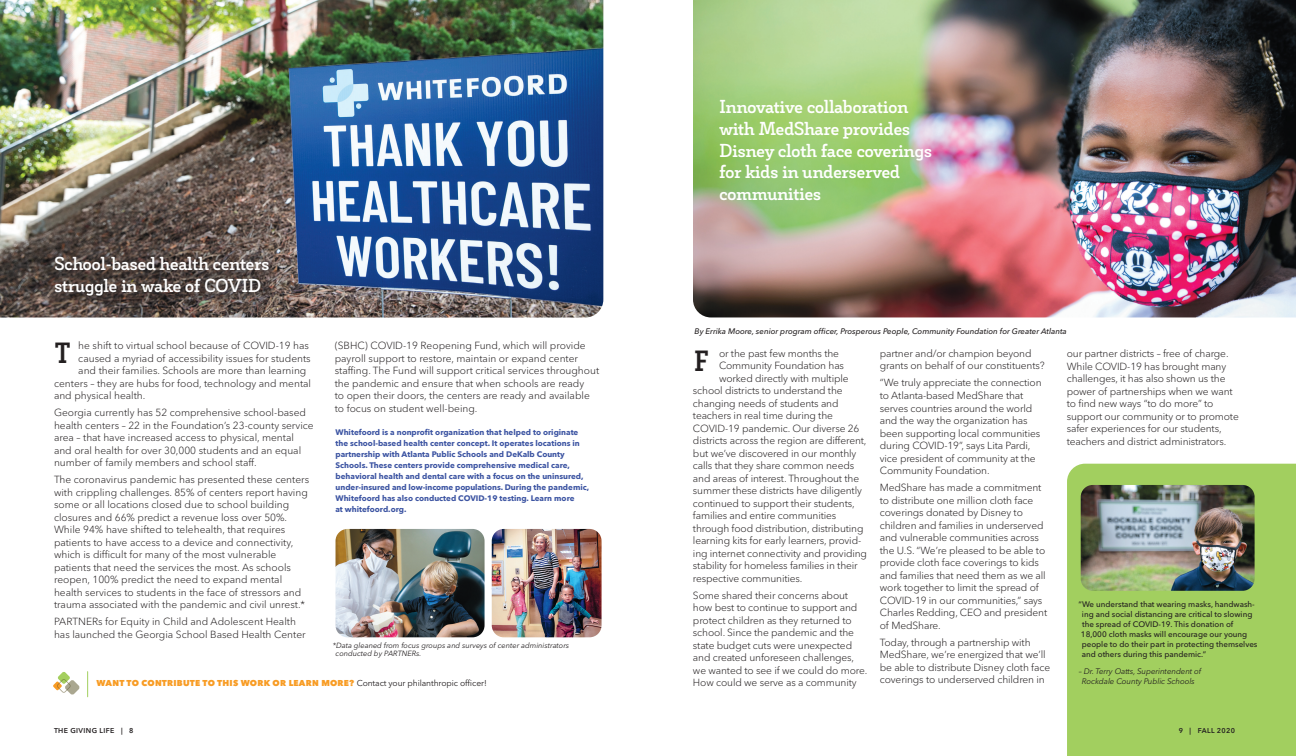
<style>
.page{position:relative;width:1296px;height:756px;background:#fff}
.page>*{position:absolute;margin:0;border:0;box-sizing:border-box;transform-origin:0 0}
.t1{font:700 28px "Decour Cnd";color:#231f20}
.t2{font:700 18px/21.6px "Decour";letter-spacing:-.03em;color:#fff}
.t3{font:300 10.2px/12.5px "Avenir Next LT Pro";letter-spacing:-.01em;color:#231f20}
.t4{font:800 8.5px "Avenir Next LT Pro";letter-spacing:.025em;color:#f89c24}
.t5{font:700 8px/11px "Avenir Next LT Pro";color:#3c54a2}
.t6{font:500 8px/10px "Avenir Next LT Pro";color:#231f20}
.t7{font:italic 500 8px "Avenir Next LT Pro";color:#231f20}
.t8{font:italic 8px/10px "Avenir Next LT Pro";letter-spacing:-.01em;color:#231f20;text-align:center}
.t9{font:italic 7.5px/8.5px "Avenir Next LT Pro";color:#231f20}
.t10{font:600 7px "Avenir Next LT Pro";letter-spacing:.05em;color:#231f20}
.s1{font-weight:400;color:#231f20}
</style>
<div class="page">
<img style="left:0;top:0;width:603px;height:318px">
<img style="left:693px;top:0;width:603px;height:317px">
<div style="left:1067px;top:464px;width:229px;height:292px;background:#a2cf5f"></div>
<div style="left:57px;top:258px;width:224px;height:49px;background:#231f20;opacity:.48"></div>
<svg style="left:53px;top:672px;width:27px;height:23px"></svg>
<svg style="left:87px;top:672px;width:1px;height:25px"></svg>
<img style="left:1081px;top:485px;width:174px;height:106px">
<img style="left:336px;top:529px;width:149px;height:108px">
<img style="left:492px;top:529px;width:110px;height:108px">
<h2 class="t2" style="left:54px;top:253px;width:217px">School-based health centers struggle in wake of COVID</h2>
<p class="t3" style="left:78px;top:339px;width:232px">he shift to virtual school because of COVID-19 has</p>
<p class="t3" style="left:78px;top:352px;width:234px">caused a myriad of accessibility issues for students</p>
<p class="t3" style="left:78px;top:364px;width:230px">and their families. Schools are more than learning</p>
<p class="t3" style="left:54px;top:377px;width:259px">centers – they are hubs for food, technology and mental</p>
<p class="t3" style="left:54px;top:389px;width:93px">and physical health.</p>
<p class="t3" style="left:54px;top:406px;width:261px">Georgia currently has 52 comprehensive school-based health centers – 22 in the Foundation’s 23-county service area – that have increased access to physical, mental and oral health for over 30,000 students and an equal number of family members and school staff.</p>
<p class="t3" style="left:54px;top:473px;width:257px">The coronavirus pandemic has presented these centers with crippling challenges. 85% of centers report having some or all locations closed due to school building closures and 66% predict a revenue loss over 50%.<br>While 94% have shifted to telehealth, that requires patients to have access to a device and connectivity, which is difficult for many of the most vulnerable patients that need the services the most. As schools reopen, 100% predict the need to expand mental health services to students in the face of stressors and trauma associated with the pandemic and civil unrest.*</p>
<p class="t3" style="left:54px;top:615px;width:253px">PARTNERs for Equity in Child and Adolescent Health has launched the Georgia School Based Health Center</p>
<h1 class="t1" style="left:55px;top:335px;width:17px">T</h1>
<p class="t3" style="left:335px;top:339px;width:266px">(SBHC) COVID-19 Reopening Fund, which will provide payroll support to restore, maintain or expand center staffing. The Fund will support critical services throughout the pandemic and ensure that when schools are ready<br>to open their doors, the centers are ready and available to focus on student well-being.</p>
<p class="t5" style="left:336px;top:426px;width:255px">Whitefoord is a nonprofit organization that helped to originate the school-based health center concept. It operates locations in partnership with Atlanta Public Schools and DeKalb County Schools. These centers provide comprehensive medical care, behavioral health and dental care with a focus on the uninsured, under-insured and low-income populations. During the pandemic, Whitefoord has also conducted COVID-19 testing. Learn more<br>at whitefoord.org.</p>
<p class="t9" style="left:336px;top:641px;width:235px;text-indent:-3px">*Data gleaned from focus groups and surveys of center administrators conducted by PARTNERs.</p>
<p class="t4" style="left:96px;top:678px;width:392px">WANT TO CONTRIBUTE TO THIS WORK OR LEARN MORE? <span class="s1">Contact your philanthropic officer!</span></p>
<h2 class="t2" style="left:719px;top:96px;width:215px">Innovative collaboration with MedShare provides<br>Disney cloth face coverings for kids in underserved communities</h2>
<p class="t7" style="left:695px;top:326px;width:374px">By Errika Moore, senior program officer, Prosperous People, Community Foundation for Greater Atlanta</p>
<p class="t3" style="left:719px;top:347px;width:122px">or the past few months the</p>
<p class="t3" style="left:719px;top:360px;width:127px">Community Foundation has</p>
<p class="t3" style="left:719px;top:372px;width:131px">worked directly with multiple</p>
<p class="t3" style="left:693px;top:385px;width:151px">school districts to understand the</p>
<p class="t3" style="left:693px;top:397px;width:147px">changing needs of students and</p>
<p class="t3" style="left:693px;top:410px;width:142px">teachers in real time during the</p>
<p class="t3" style="left:693px;top:422px;width:168px">COVID-19 pandemic. Our diverse 26</p>
<p class="t3" style="left:693px;top:435px;width:175px">districts across the region are different,</p>
<p class="t3" style="left:693px;top:447px;width:165px">but we’ve discovered in our monthly</p>
<p class="t3" style="left:693px;top:460px;width:163px">calls that they share common needs</p>
<p class="t3" style="left:693px;top:472px;width:168px">and areas of interest. Throughout the</p>
<p class="t3" style="left:693px;top:485px;width:170px">summer these districts have diligently</p>
<p class="t3" style="left:693px;top:497px;width:163px">continued to support their students,</p>
<p class="t3" style="left:693px;top:510px;width:145px">families and entire communities</p>
<p class="t3" style="left:693px;top:522px;width:172px">through food distribution, distributing</p>
<p class="t3" style="left:693px;top:535px;width:170px">learning kits for early learners, provid-</p>
<p class="t3" style="left:693px;top:547px;width:176px">ing internet connectivity and providing</p>
<p class="t3" style="left:693px;top:560px;width:166px">stability for homeless families in their</p>
<p class="t3" style="left:693px;top:572px;width:111px">respective communities.</p>
<p class="t3" style="left:693px;top:589px;width:176px">Some shared their concerns about how best to continue to support and protect children as they returned to school. Since the pandemic and the state budget cuts were unexpected and created unforeseen challenges, we wanted to see if we could do more.<br>How could we serve as a community</p>
<h1 class="t1" style="left:694px;top:344px;width:16px">F</h1>
<p class="t3" style="left:880px;top:347px;width:166px">partner and/or champion beyond grants on behalf of our constituents?</p>
<p class="t3" style="left:880px;top:377px;width:163px">“We truly appreciate the connection to Atlanta-based MedShare that serves countries around the world and the way the organization has been supporting local communities during COVID-19”, says Lita Pardi, vice president of community at the<br>Community Foundation.</p>
<p class="t3" style="left:880px;top:481px;width:169px">MedShare has made a commitment to distribute one million cloth face coverings donated by Disney to children and families in underserved and vulnerable communities across the U.S. “We’re pleased to be able to provide cloth face coverings to kids and families that need them as we all work together to limit the spread of COVID-19 in our communities,” says Charles Redding, CEO and president of MedShare.</p>
<p class="t3" style="left:880px;top:636px;width:172px">Today, through a partnership with MedShare, we’re energized that we’ll be able to distribute Disney cloth face coverings to underserved children in</p>
<p class="t3" style="left:1067px;top:347px;width:174px">our partner districts – free of charge.<br>While COVID-19 has brought many challenges, it has also shown us the power of partnerships when we want to find new ways “to do more” to support our community or to promote safer experiences for our students, teachers and district administrators.</p>
<p class="t6" style="left:1081px;top:599px;width:178px;text-indent:-2px">“We understand that wearing masks, handwash&shy;ing and social distancing are critical to slowing the spread of COVID-19. This donation of 18,000 cloth masks will encourage our young people to do their part in protecting themselves and others during this pandemic.”</p>
<p class="t8" style="left:1079px;top:666px;width:124px">– Dr. Terry Oatts, Superintendent of<br>Rockdale County Public Schools</p>
<p class="t10" style="left:54px;top:727px;width:81px">THE GIVING LIFE | 8</p>
<p class="t10" style="left:1179px;top:727px;width:58px">9 | FALL 2020</p>
</div>
